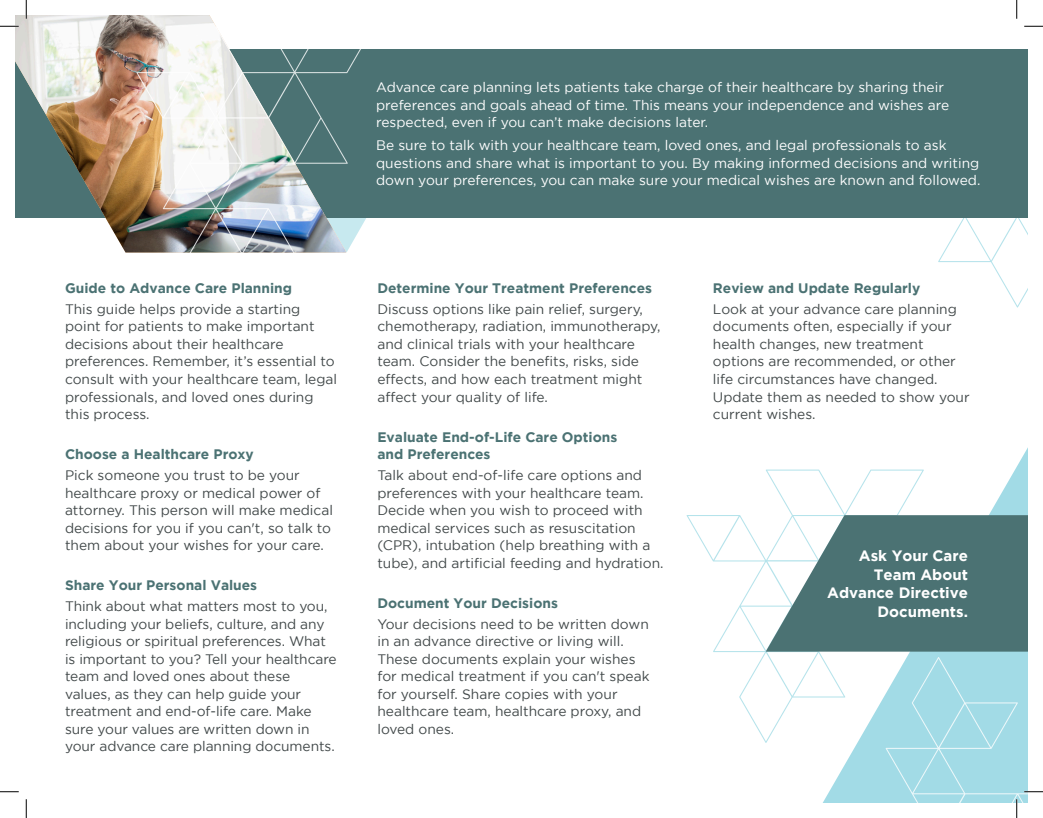
<style>
.page{position:relative;width:1043px;height:818px;background:#fff}
.page>*{position:absolute;margin:0;border:0;box-sizing:border-box;transform-origin:0 0}
.t1{font:700 15px/18.8px "Gotham";color:#fff;text-align:right}
.t2{font:13.75px/17.5px "Gotham";color:#414849}
.t3{font:13.75px/17.5px "Gotham";color:#fff}
.t4{font:700 13.75px/17.5px "Gotham";color:#4b7273}
</style>
<div class="page">
<svg style="left:938px;top:218px;width:90px;height:89px"></svg>
<svg style="left:822px;top:449px;width:205px;height:354px"></svg>
<div style="left:15px;top:49px;width:1013px;height:169px;background:#4b7273"></div>
<img style="left:15px;top:15px;width:201px;height:237px">
<svg style="left:686px;top:469px;width:237px;height:273px"></svg>
<img style="left:136px;top:27px;width:230px;height:225px">
<svg style="left:765px;top:515px;width:263px;height:136px;background:#668788"></svg>
<svg style="left:0;top:25px;width:19px;height:2px"></svg>
<svg style="left:1024px;top:25px;width:18px;height:2px"></svg>
<svg style="left:0;top:791px;width:19px;height:1px"></svg>
<svg style="left:25px;top:0;width:2px;height:19px"></svg>
<svg style="left:25px;top:799px;width:2px;height:19px"></svg>
<svg style="left:1016px;top:0;width:1px;height:19px"></svg>
<svg style="left:859px;top:657px;width:183px;height:161px"></svg>
<p class="t4" style="left:65px;top:279px;width:228px">Guide to Advance Care Planning</p>
<p class="t2" style="left:65px;top:300px;width:274px">This guide helps provide a starting point for patients to make important decisions about their healthcare preferences. Remember, it’s essential to consult with your healthcare team, legal professionals, and loved ones during this process.</p>
<p class="t4" style="left:65px;top:445px;width:190px">Choose a Healthcare Proxy</p>
<p class="t2" style="left:65px;top:466px;width:269px">Pick someone you trust to be your healthcare proxy or medical power of attorney. This person will make medical decisions for you if you can't, so talk to them about your wishes for your care.</p>
<p class="t4" style="left:65px;top:576px;width:194px">Share Your Personal Values</p>
<p class="t2" style="left:65px;top:597px;width:273px">Think about what matters most to you, including your beliefs, culture, and any religious or spiritual preferences. What is important to you? Tell your healthcare team and loved ones about these values, as they can help guide your treatment and end-of-life care. Make sure your values are written down in your advance care planning documents.</p>
<p class="t3" style="left:376px;top:78px;width:574px">Advance care planning lets patients take charge of their healthcare by sharing their preferences and goals ahead of time. This means your independence and wishes are respected, even if you can’t make decisions later.</p>
<p class="t3" style="left:376px;top:136px;width:605px">Be sure to talk with your healthcare team, loved ones, and legal professionals to ask questions and share what is important to you. By making informed decisions and writing down your preferences, you can make sure your medical wishes are known and followed.</p>
<p class="t4" style="left:377px;top:279px;width:276px">Determine Your Treatment Preferences</p>
<p class="t2" style="left:377px;top:300px;width:284px">Discuss options like pain relief, surgery, chemotherapy, radiation, immunotherapy, and clinical trials with your healthcare team. Consider the benefits, risks, side effects, and how each treatment might affect your quality of life.</p>
<p class="t4" style="left:377px;top:427px;width:241px">Evaluate End-of-Life Care Options and Preferences</p>
<p class="t2" style="left:377px;top:466px;width:288px">Talk about end-of-life care options and preferences with your healthcare team.<br>Decide when you wish to proceed with medical services such as resuscitation (CPR), intubation (help breathing with a tube), and artificial feeding and hydration.</p>
<p class="t4" style="left:377px;top:593px;width:182px">Document Your Decisions</p>
<p class="t2" style="left:377px;top:615px;width:273px">Your decisions need to be written down in an advance directive or living will.<br>These documents explain your wishes for medical treatment if you can't speak for yourself. Share copies with your healthcare team, healthcare proxy, and loved ones.</p>
<p class="t4" style="left:713px;top:279px;width:209px">Review and Update Regularly</p>
<p class="t2" style="left:713px;top:300px;width:258px">Look at your advance care planning documents often, especially if your health changes, new treatment options are recommended, or other life circumstances have changed.<br>Update them as needed to show your current wishes.</p>
<p class="t1" style="left:827px;top:545px;width:142px">Ask Your Care<br>Team About<br>Advance Directive<br>Documents.</p>
</div>
